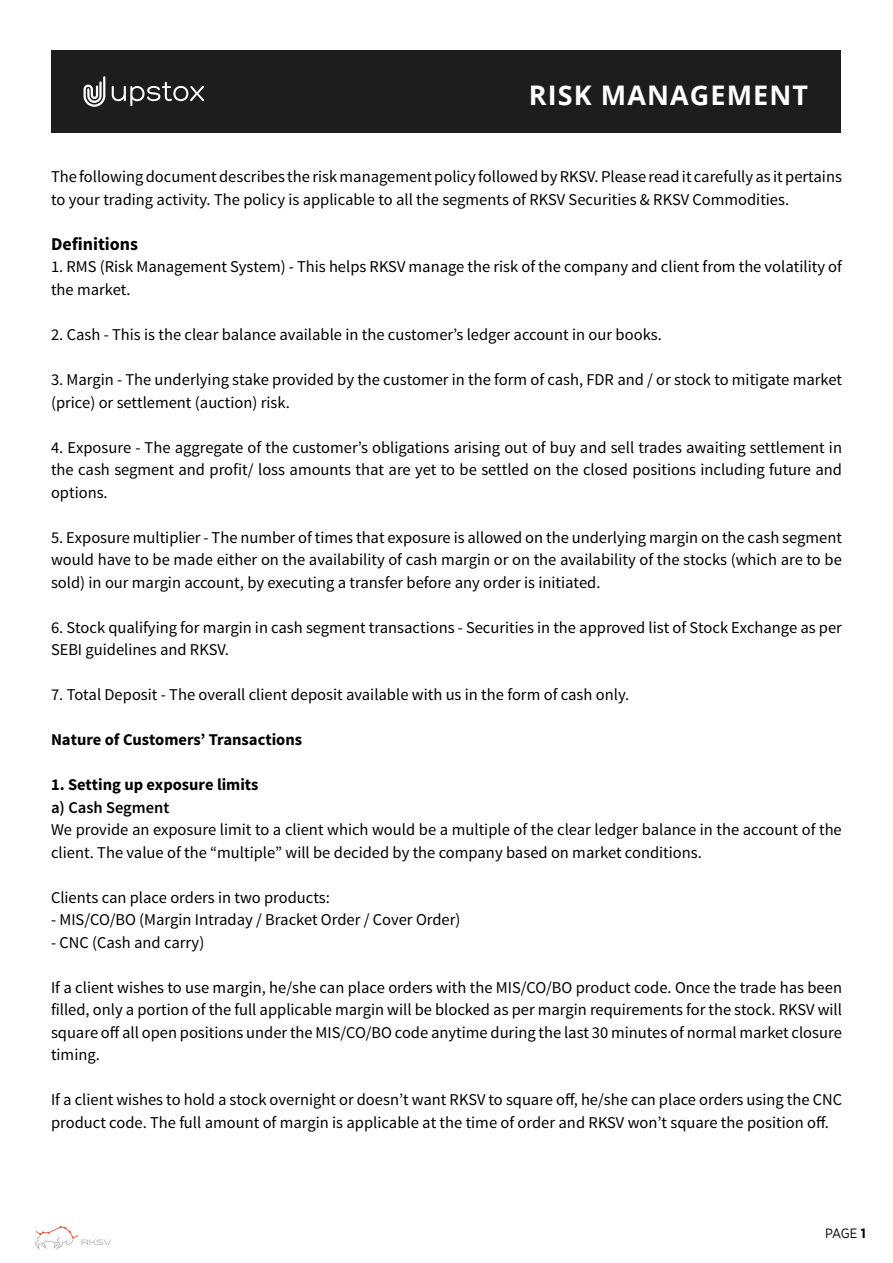
<style>
.page{position:relative;width:893px;height:1263px;background:#fff}
.page>*{position:absolute;margin:0;border:0;box-sizing:border-box;transform-origin:0 0}
.t1{font:700 27px "Open Sans";letter-spacing:.04em;color:#fff}
.t2{font:700 18px "Source Sans Pro";color:#000}
.t3{font:16.5px/22.5px "Source Sans Pro";color:#000}
.t4{font:700 16.5px "Source Sans Pro";color:#000}
.t5{font:600 16.5px "Source Sans Pro";color:#000}
.t6{font:13.5px "Gotham Narrow";color:#000}
.s1{font-weight:700}
</style>
<div class="page">
<div style="left:51px;top:51px;width:790px;height:82px;background:#1d1d1d"></div>
<svg style="left:112px;top:81px;width:92px;height:25px"></svg>
<svg style="left:84px;top:76px;width:21px;height:31px"></svg>
<svg style="left:35px;top:1226px;width:76px;height:24px"></svg>
<h1 class="t1" style="left:529px;top:76px;width:281px">RISK MANAGEMENT</h1>
<p class="t3" style="left:51px;top:166px;width:792px">The following document describes the risk management policy followed by RKSV. Please read it carefully as it pertains to your trading activity. The policy is applicable to all the segments of RKSV Securities &amp; RKSV Commodities.</p>
<p class="t2" style="left:51px;top:232px;width:89px">Definitions</p>
<p class="t3" style="left:51px;top:256px;width:792px">1. RMS (Risk Management System) - This helps RKSV manage the risk of the company and client from the volatility of the market.</p>
<p class="t3" style="left:51px;top:324px;width:612px">2. Cash - This is the clear balance available in the customer’s ledger account in our books.</p>
<p class="t3" style="left:51px;top:369px;width:792px">3. Margin - The underlying stake provided by the customer in the form of cash, FDR and / or stock to mitigate market (price) or settlement (auction) risk.</p>
<p class="t3" style="left:51px;top:436px;width:792px;text-align:justify">4. Exposure - The aggregate of the customer’s obligations arising out of buy and sell trades awaiting settlement in the cash segment and profit/ loss amounts that are yet to be settled on the closed positions including future and options.</p>
<p class="t3" style="left:51px;top:526px;width:792px;text-align:justify">5. Exposure multiplier - The number of times that exposure is allowed on the underlying margin on the cash segment would have to be made either on the availability of cash margin or on the availability of the stocks (which are to be sold) in our margin account, by executing a transfer before any order is initiated.</p>
<p class="t3" style="left:51px;top:616px;width:792px">6. Stock qualifying for margin in cash segment transactions - Securities in the approved list of Stock Exchange as per<br>SEBI guidelines and RKSV.</p>
<p class="t3" style="left:51px;top:684px;width:580px">7. Total Deposit - The overall client deposit available with us in the form of cash only.</p>
<p class="t4" style="left:51px;top:729px;width:253px">Nature of Customers’ Transactions</p>
<p class="t4" style="left:51px;top:774px;width:209px">1. Setting up exposure limits</p>
<p class="t5" style="left:51px;top:797px;width:120px">a) Cash Segment</p>
<p class="t3" style="left:51px;top:819px;width:792px">We provide an exposure limit to a client which would be a multiple of the clear ledger balance in the account of the client. The value of the “multiple” will be decided by the company based on market conditions.</p>
<p class="t3" style="left:51px;top:886px;width:280px">Clients can place orders in two products:</p>
<p class="t3" style="left:51px;top:909px;width:411px">- MIS/CO/BO (Margin Intraday / Bracket Order / Cover Order)</p>
<p class="t3" style="left:51px;top:931px;width:155px">- CNC (Cash and carry)</p>
<p class="t3" style="left:51px;top:976px;width:792px;text-align:justify">If a client wishes to use margin, he/she can place orders with the MIS/CO/BO product code. Once the trade has been filled, only a portion of the full applicable margin will be blocked as per margin requirements for the stock. RKSV will square off all open positions under the MIS/CO/BO code anytime during the last 30 minutes of normal market closure timing.</p>
<p class="t3" style="left:51px;top:1089px;width:792px">If a client wishes to hold a stock overnight or doesn’t want RKSV to square off, he/she can place orders using the CNC product code. The full amount of margin is applicable at the time of order and RKSV won’t square the position off.</p>
<p class="t6" style="left:825px;top:1225px;width:42px">PAGE <span class="s1">1</span></p>
</div>
